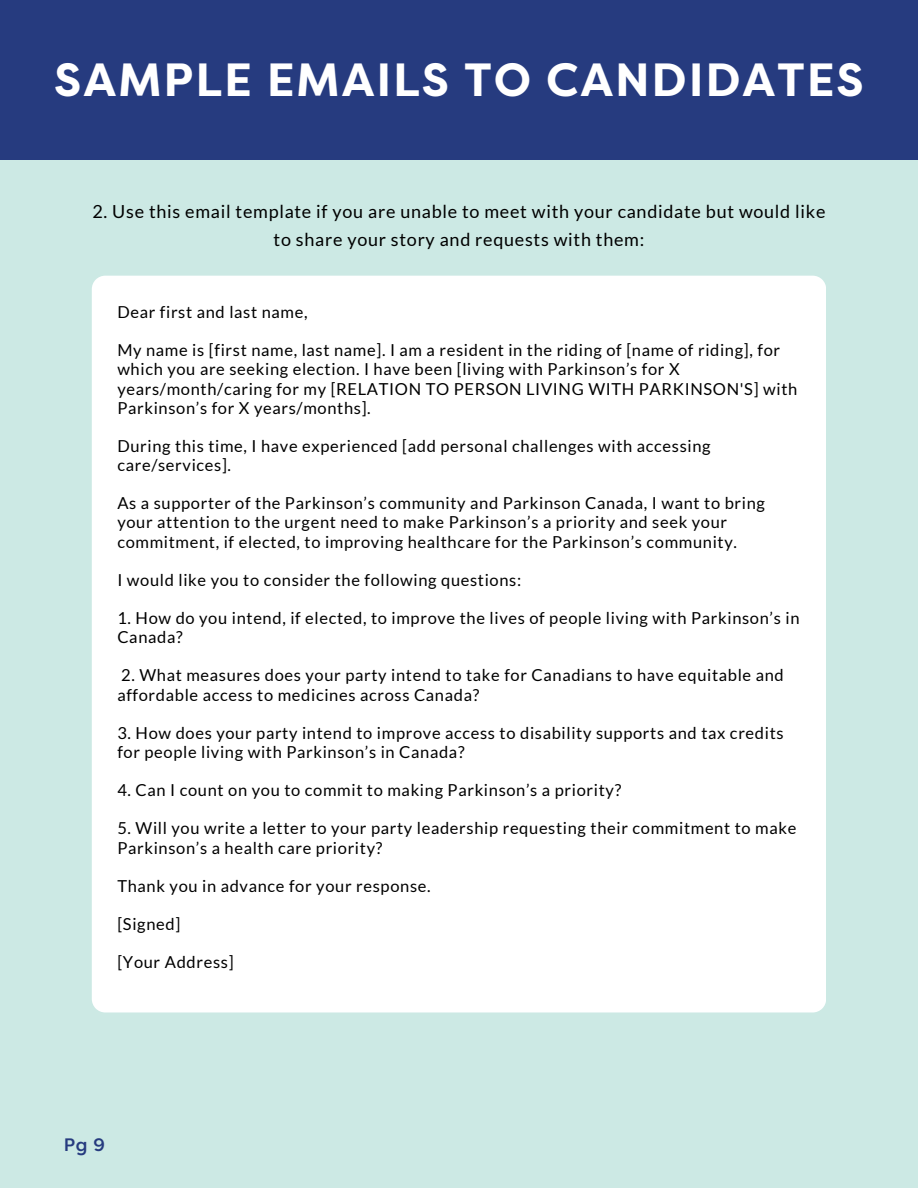
<style>
.page{position:relative;width:918px;height:1188px;background:#cce9e4}
.page>*{position:absolute;margin:0;border:0;box-sizing:border-box;transform-origin:0 0}
.t1{font:700 46.5px "Filson Pro";letter-spacing:.04em;color:#fff}
.t2{font:18px/28.2px "Lato";letter-spacing:.04em;color:#000;text-align:center}
.t3{font:500 18px "Filson Pro";color:#263b7f}
.t4{font:16.5px/19.2px "Lato";letter-spacing:.04em;color:#000}
</style>
<div class="page">
<div style="left:92px;top:276px;width:734px;height:736px;background:#fff"></div>
<div style="left:0;top:0;width:918px;height:159px;background:#263b7f"></div>
<h1 class="t1" style="left:54px;top:53px;width:811px">SAMPLE EMAILS TO CANDIDATES</h1>
<p class="t2" style="left:92px;top:197px;width:735px">2. Use this email template if you are unable to meet with your candidate but would like to share your story and requests with them:</p>
<p class="t4" style="left:117px;top:302px;width:192px">Dear first and last name,</p>
<p class="t4" style="left:117px;top:340px;width:681px">My name is [first name, last name]. I am a resident in the riding of [name of riding], for which you are seeking election. I have been [living with Parkinson’s for X years/month/caring for my [RELATION TO PERSON LIVING WITH PARKINSON'S] with Parkinson’s for X years/months].</p>
<p class="t4" style="left:117px;top:436px;width:595px">During this time, I have experienced [add personal challenges with accessing care/services].</p>
<p class="t4" style="left:117px;top:493px;width:649px">As a supporter of the Parkinson’s community and Parkinson Canada, I want to bring your attention to the urgent need to make Parkinson’s a priority and seek your commitment, if elected, to improving healthcare for the Parkinson’s community.</p>
<p class="t4" style="left:117px;top:570px;width:405px">I would like you to consider the following questions:</p>
<p class="t4" style="left:117px;top:608px;width:684px">1. How do you intend, if elected, to improve the lives of people living with Parkinson’s in<br>Canada?</p>
<p class="t4" style="left:117px;top:665px;width:668px">2. What measures does your party intend to take for Canadians to have equitable and affordable access to medicines across Canada?</p>
<p class="t4" style="left:117px;top:723px;width:668px">3. How does your party intend to improve access to disability supports and tax credits for people living with Parkinson’s in Canada?</p>
<p class="t4" style="left:117px;top:780px;width:505px">4. Can I count on you to commit to making Parkinson’s a priority?</p>
<p class="t4" style="left:117px;top:818px;width:681px">5. Will you write a letter to your party leadership requesting their commitment to make<br>Parkinson’s a health care priority?</p>
<p class="t4" style="left:117px;top:876px;width:315px">Thank you in advance for your response.</p>
<p class="t4" style="left:117px;top:914px;width:64px">[Signed]</p>
<p class="t4" style="left:117px;top:952px;width:118px">[Your Address]</p>
<p class="t3" style="left:64px;top:1134px;width:43px">Pg 9</p>
</div>
